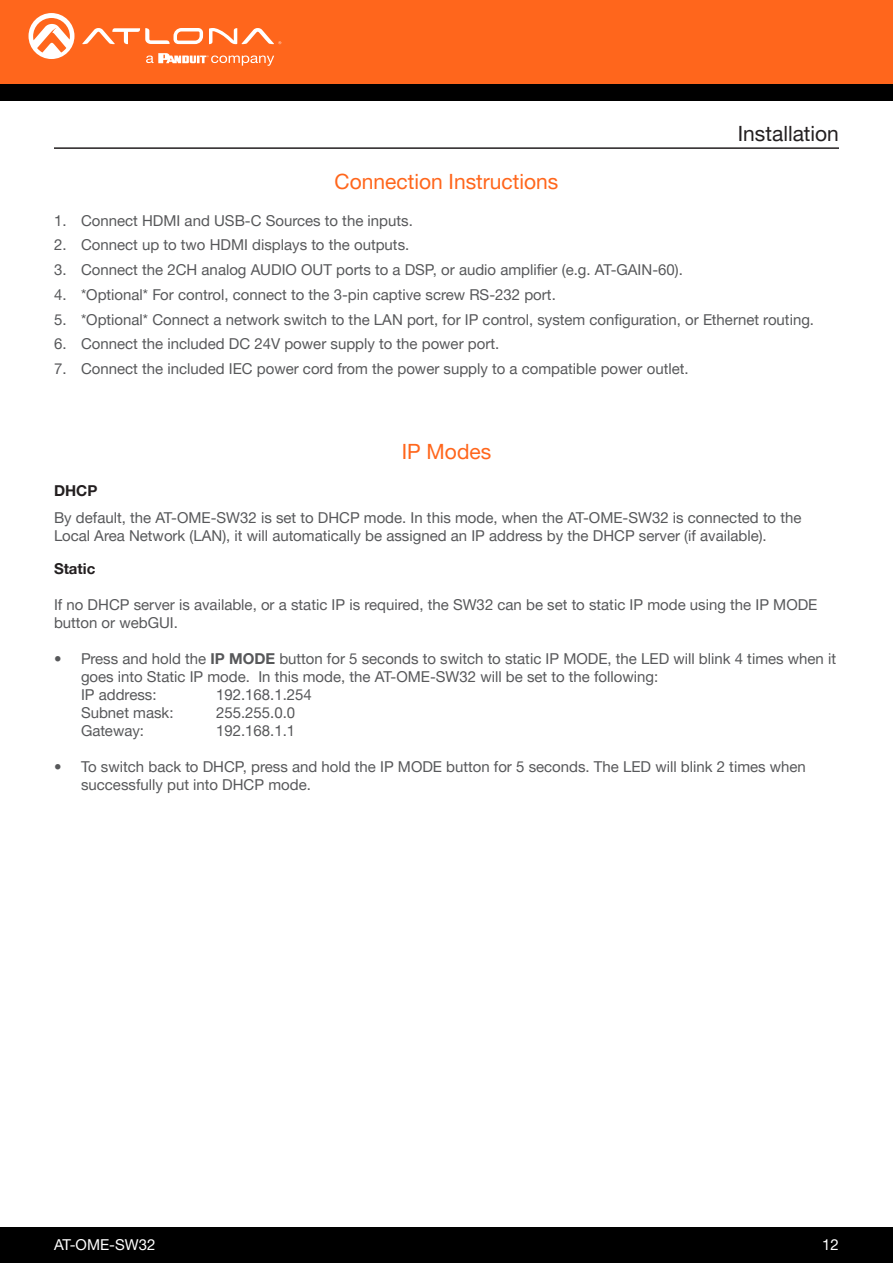
<style>
.page{position:relative;width:893px;height:1263px;background:#fff}
.page>*{position:absolute;margin:0;border:0;box-sizing:border-box;transform-origin:0 0}
.Subsection_Header{font:21px "Helvetica Neue LTW1 G";color:#ff661c}
.Non_TOC_Section_Head{font:21px "Helvetica Neue LTW1 G";color:#231f20}
.General_Text{font:15px/18px "Helvetica Neue LTW1 G";color:#57585a}
.t1{font:15px "Helvetica Neue LTW1 G";color:#fff}
.t2{font:700 15px "Helvetica Neue LTW1 G";color:#231f20}
.s1{font-weight:700;color:#231f20}
.s2{font-weight:700}
</style>
<div class="page">
<div style="left:0;top:1227px;width:893px;height:36px;background:#000"></div>
<div style="left:0;top:0;width:893px;height:84px;background:#ff661c"></div>
<div style="left:0;top:84px;width:893px;height:16px;background:#000"></div>
<svg style="left:82px;top:28px;width:121px;height:16px"></svg>
<svg style="left:209px;top:28px;width:72px;height:16px"></svg>
<svg style="left:29px;top:13px;width:45px;height:46px"></svg>
<svg style="left:146px;top:53px;width:128px;height:13px"></svg>
<hr style="left:54px;top:147px;width:785px;height:2px;background:#231f20">
<p class="Subsection_Header" style="left:335px;top:169px;width:225px">Connection Instructions</p>
<p class="Non_TOC_Section_Head" style="left:738px;top:120px;width:103px">Installation</p>
<p class="General_Text" style="left:54px;top:211px;width:360px">1. Connect HDMI and USB-C Sources to the inputs.</p>
<p class="General_Text" style="left:54px;top:236px;width:357px">2. Connect up to two HDMI displays to the outputs.</p>
<p class="General_Text" style="left:54px;top:261px;width:630px">3. Connect the 2CH analog AUDIO OUT ports to a DSP, or audio amplifier (e.g. AT-GAIN-60).</p>
<p class="General_Text" style="left:54px;top:285px;width:503px">4. *Optional* For control, connect to the 3-pin captive screw RS-232 port.</p>
<p class="General_Text" style="left:54px;top:310px;width:762px">5. *Optional* Connect a network switch to the LAN port, for IP control, system configuration, or Ethernet routing.</p>
<p class="General_Text" style="left:54px;top:335px;width:447px">6. Connect the included DC 24V power supply to the power port.</p>
<p class="General_Text" style="left:54px;top:360px;width:636px">7. Connect the included IEC power cord from the power supply to a compatible power outlet.</p>
<p class="Subsection_Header" style="left:402px;top:439px;width:91px">IP Modes</p>
<p class="General_Text" style="left:54px;top:477px;width:749px;line-height:27px"><span class="s1">DHCP<br></span>By default, the AT-OME-SW32 is set to DHCP mode. In this mode, when the AT-OME-SW32 is connected to the</p>
<p class="General_Text" style="left:54px;top:526px;width:714px">Local Area Network (LAN), it will automatically be assigned an IP address by the DHCP server (if available).</p>
<p class="t2" style="left:54px;top:559px;width:43px">Static</p>
<p class="General_Text" style="left:54px;top:595px;width:765px">If no DHCP server is available, or a static IP is required, the SW32 can be set to static IP mode using the IP MODE button or webGUI.</p>
<p class="General_Text" style="left:81px;top:649px;width:757px;text-indent:-27px">• Press and hold the <span class="s2">IP MODE</span> button for 5 seconds to switch to static IP MODE, the LED will blink 4 times when it goes into Static IP mode. In this mode, the AT-OME-SW32 will be set to the following:<br>IP address:</p>
<p class="General_Text" style="left:216px;top:685px;width:97px">192.168.1.254</p>
<p class="General_Text" style="left:81px;top:703px;width:94px">Subnet mask:</p>
<p class="General_Text" style="left:216px;top:703px;width:81px">255.255.0.0</p>
<p class="General_Text" style="left:81px;top:721px;width:65px">Gateway:</p>
<p class="General_Text" style="left:216px;top:721px;width:81px">192.168.1.1</p>
<p class="General_Text" style="left:81px;top:757px;width:726px;text-indent:-27px">• To switch back to DHCP, press and hold the IP MODE button for 5 seconds. The LED will blink 2 times when successfully put into DHCP mode.</p>
<p class="t1" style="left:54px;top:1235px;width:103px">AT-OME-SW32</p>
<p class="t1" style="left:822px;top:1235px;width:18px">12</p>
</div>
